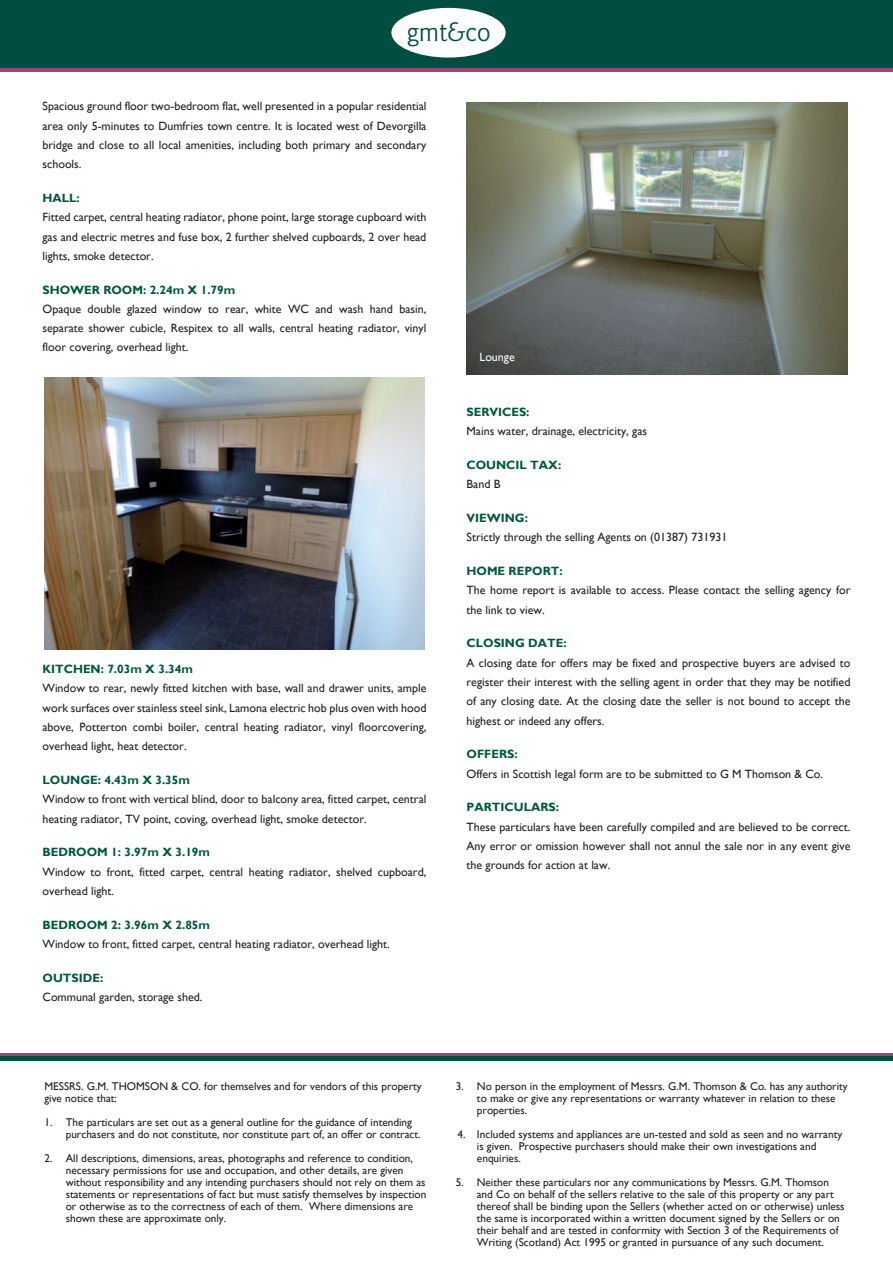
<style>
.page{position:relative;width:893px;height:1263px;background:#fff}
.page>*{position:absolute;margin:0;border:0;box-sizing:border-box;transform-origin:0 0}
.t1{font:27px "Cg Goudy Sans";color:#004d42}
.t2{font:12px/19.4px "Gill Sans";color:#231f20;text-align:justify}
.t3{font:700 12px "Gill Sans";color:#00573c}
.t4{font:12px "Gill Sans";color:#fff}
.t5{font:11.25px/12px "Gill Sans";color:#231f20}
</style>
<div class="page">
<div style="left:0;top:0;width:893px;height:68px;background:#004d42"></div>
<hr style="left:0;top:68px;width:893px;height:3px;background:#a14176">
<hr style="left:0;top:1053px;width:893px;height:3px;background:#a14176">
<div style="left:0;top:1056px;width:893px;height:5px;background:#004d42"></div>
<div style="left:391px;top:8px;width:115px;height:50px;background:#fff;border-radius:50%"></div>
<img style="left:44px;top:377px;width:381px;height:273px">
<img style="left:467px;top:102px;width:380px;height:273px">
<h1 class="t1" style="left:406px;top:15px;width:86px">gmt&amp;co</h1>
<p class="t2" style="left:43px;top:97px;width:385px">Spacious ground floor two-bedroom flat, well presented in a popular residential area only 5-minutes to Dumfries town centre. It is located west of Devorgilla bridge and close to all local amenities, including both primary and secondary schools.</p>
<p class="t3" style="left:43px;top:191px;width:39px">HALL:</p>
<p class="t2" style="left:43px;top:207px;width:385px">Fitted carpet, central heating radiator, phone point, large storage cupboard with gas and electric metres and fuse box, 2 further shelved cupboards, 2 over head lights, smoke detector.</p>
<p class="t3" style="left:43px;top:282px;width:194px">SHOWER ROOM: 2.24m X 1.79m</p>
<p class="t2" style="left:43px;top:299px;width:385px">Opaque double glazed window to rear, white WC and wash hand basin, separate shower cubicle, Respitex to all walls, central heating radiator, vinyl floor covering, overhead light.</p>
<p class="t3" style="left:43px;top:662px;width:152px">KITCHEN: 7.03m X 3.34m</p>
<p class="t2" style="left:43px;top:679px;width:385px">Window to rear, newly fitted kitchen with base, wall and drawer units, ample work surfaces over stainless steel sink, Lamona electric hob plus oven with hood above, Potterton combi boiler, central heating radiator, vinyl floorcovering, overhead light, heat detector.</p>
<p class="t3" style="left:43px;top:773px;width:149px">LOUNGE: 4.43m X 3.35m</p>
<p class="t2" style="left:43px;top:789px;width:385px">Window to front with vertical blind, door to balcony area, fitted carpet, central heating radiator, TV point, coving, overhead light, smoke detector.</p>
<p class="t3" style="left:43px;top:845px;width:169px">BEDROOM 1: 3.97m X 3.19m</p>
<p class="t2" style="left:43px;top:862px;width:385px">Window to front, fitted carpet, central heating radiator, shelved cupboard, overhead light.</p>
<p class="t3" style="left:43px;top:917px;width:169px">BEDROOM 2: 3.96m X 2.85m</p>
<p class="t2" style="left:43px;top:934px;width:349px">Window to front, fitted carpet, central heating radiator, overhead light.</p>
<p class="t3" style="left:43px;top:970px;width:62px">OUTSIDE:</p>
<p class="t2" style="left:43px;top:987px;width:161px">Communal garden, storage shed.</p>
<p class="t4" style="left:479px;top:350px;width:37px">Lounge</p>
<p class="t3" style="left:467px;top:405px;width:64px">SERVICES:</p>
<p class="t2" style="left:467px;top:422px;width:182px">Mains water, drainage, electricity, gas</p>
<p class="t3" style="left:467px;top:458px;width:96px">COUNCIL TAX:</p>
<p class="t2" style="left:467px;top:475px;width:36px">Band B</p>
<p class="t3" style="left:467px;top:511px;width:63px">VIEWING:</p>
<p class="t2" style="left:467px;top:528px;width:262px">Strictly through the selling Agents on (01387) 731931</p>
<p class="t3" style="left:467px;top:564px;width:98px">HOME REPORT:</p>
<p class="t2" style="left:467px;top:581px;width:385px">The home report is available to access. Please contact the selling agency for the link to view.</p>
<p class="t3" style="left:467px;top:636px;width:102px">CLOSING DATE:</p>
<p class="t2" style="left:467px;top:653px;width:385px">A closing date for offers may be fixed and prospective buyers are advised to register their interest with the selling agent in order that they may be notified of any closing date. At the closing date the seller is not bound to accept the highest or indeed any offers.</p>
<p class="t3" style="left:467px;top:747px;width:53px">OFFERS:</p>
<p class="t2" style="left:467px;top:764px;width:358px">Offers in Scottish legal form are to be submitted to G M Thomson &amp; Co.</p>
<p class="t3" style="left:467px;top:800px;width:94px">PARTICULARS:</p>
<p class="t2" style="left:467px;top:817px;width:385px">These particulars have been carefully compiled and are believed to be correct.<br>Any error or omission however shall not annul the sale nor in any event give the grounds for action at law.</p>
<p class="t5" style="left:44px;top:1080px;width:77px">MESSRS. G.M. THOM</p>
<p class="t5" style="left:145px;top:1080px;width:278px">SON &amp; CO. for themselves and for vendors of this property</p>
<p class="t5" style="left:44px;top:1092px;width:74px">give notice that:</p>
<p class="t5" style="left:66px;top:1116px;width:356px;text-indent:-21px">1. The particulars are set out as a general outline for the guidance of intending purchasers and do not constitute, nor constitute part of, an offer or contract.</p>
<p class="t5" style="left:66px;top:1152px;width:362px;text-indent:-21px">2. All descriptions, dimensions, areas, photographs and reference to condition, necessary permissions for use and occupation, and other details, are given without responsibility and any intending purchasers should not rely on them as statements or representations of fact but must satisfy themselves by inspection or otherwise as to the correctness of each of them. Where dimensions are shown these are approximate only.</p>
<p class="t5" style="left:477px;top:1080px;width:372px;text-indent:-21px">3. No person in the employment of Messrs. G.M. Thomson &amp; Co. has any authority to make or give any representations or warranty whatever in relation to these properties.</p>
<p class="t5" style="left:477px;top:1128px;width:367px;text-indent:-19px">4. I ncluded systems and appliances are un-tested and sold as seen and no warranty is given. Prospective purchasers should make their own investigations and enquiries.</p>
<p class="t5" style="left:477px;top:1176px;width:369px;text-indent:-21px">5. Neither these particulars nor any communications by Messrs. G.M. Thomson and Co on behalf of the sellers relative to the sale of this property or any part thereof shall be binding upon the Sellers (whether acted on or otherwise) unless the same is incorporated within a written document signed by the Sellers or on their behalf and are tested in conformity with Section 3 of the Requirements of Writing (Scotland) Act 1995 or granted in pursuance of any such document.</p>
</div>
